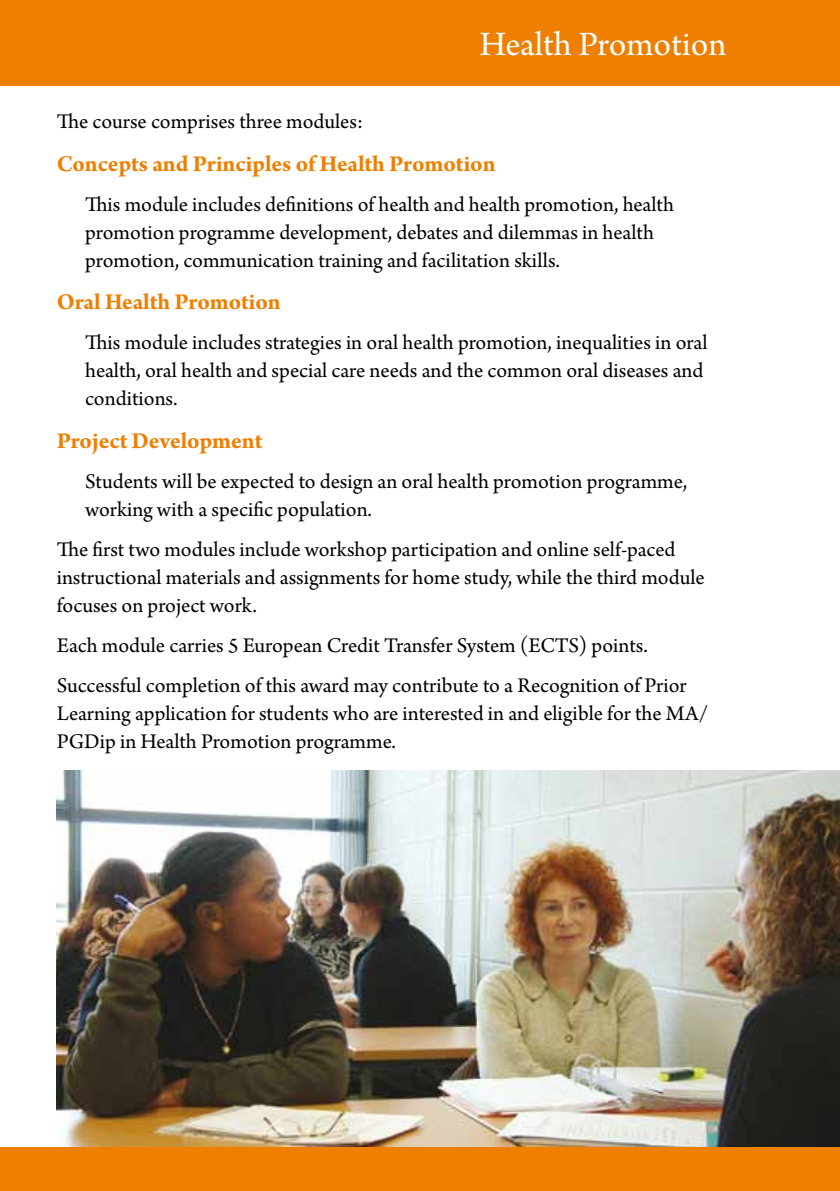
<style>
.page{position:relative;width:840px;height:1191px;background:#fff}
.page>*{position:absolute;margin:0;border:0;box-sizing:border-box;transform-origin:0 0}
.t1{font:36px "Arno Pro";color:#fff}
.t2{font:700 24px "Arno Pro";letter-spacing:-.005em;color:#ee7f00}
.t3{font:22px/28px "Arno Pro";color:#000}
</style>
<div class="page">
<div style="left:0;top:0;width:839px;height:85px;background:#ee7f00"></div>
<img style="left:57px;top:770px;width:782px;height:377px">
<div style="left:0;top:1147px;width:839px;height:44px;background:#ee7f00"></div>
<h1 class="t1" style="left:479px;top:23px;width:248px">Health Promotion</h1>
<p class="t3" style="left:57px;top:109px;width:307px">The course comprises three modules:</p>
<p class="t2" style="left:57px;top:150px;width:440px">Concepts and Principles of Health Promotion</p>
<p class="t3" style="left:85px;top:191px;width:590px">This module includes definitions of health and health promotion, health promotion programme development, debates and dilemmas in health promotion, communication training and facilitation skills.</p>
<p class="t2" style="left:57px;top:288px;width:225px">Oral Health Promotion</p>
<p class="t3" style="left:85px;top:330px;width:623px">This module includes strategies in oral health promotion, inequalities in oral health, oral health and special care needs and the common oral diseases and conditions.</p>
<p class="t2" style="left:57px;top:427px;width:207px">Project Development</p>
<p class="t3" style="left:85px;top:468px;width:603px">Students will be expected to design an oral health promotion programme, working with a specific population.</p>
<p class="t3" style="left:57px;top:536px;width:649px">The first two modules include workshop participation and online self-paced instructional materials and assignments for home study, while the third module focuses on project work.</p>
<p class="t3" style="left:57px;top:626px;width:631px;line-height:40px">Each module carries 5 European Credit Transfer System (ECTS) points.<br>Successful completion of this award may contribute to a Recognition of Prior</p>
<p class="t3" style="left:57px;top:700px;width:653px">Learning application for students who are interested in and eligible for the MA/<br>PGDip in Health Promotion programme.</p>
</div>
